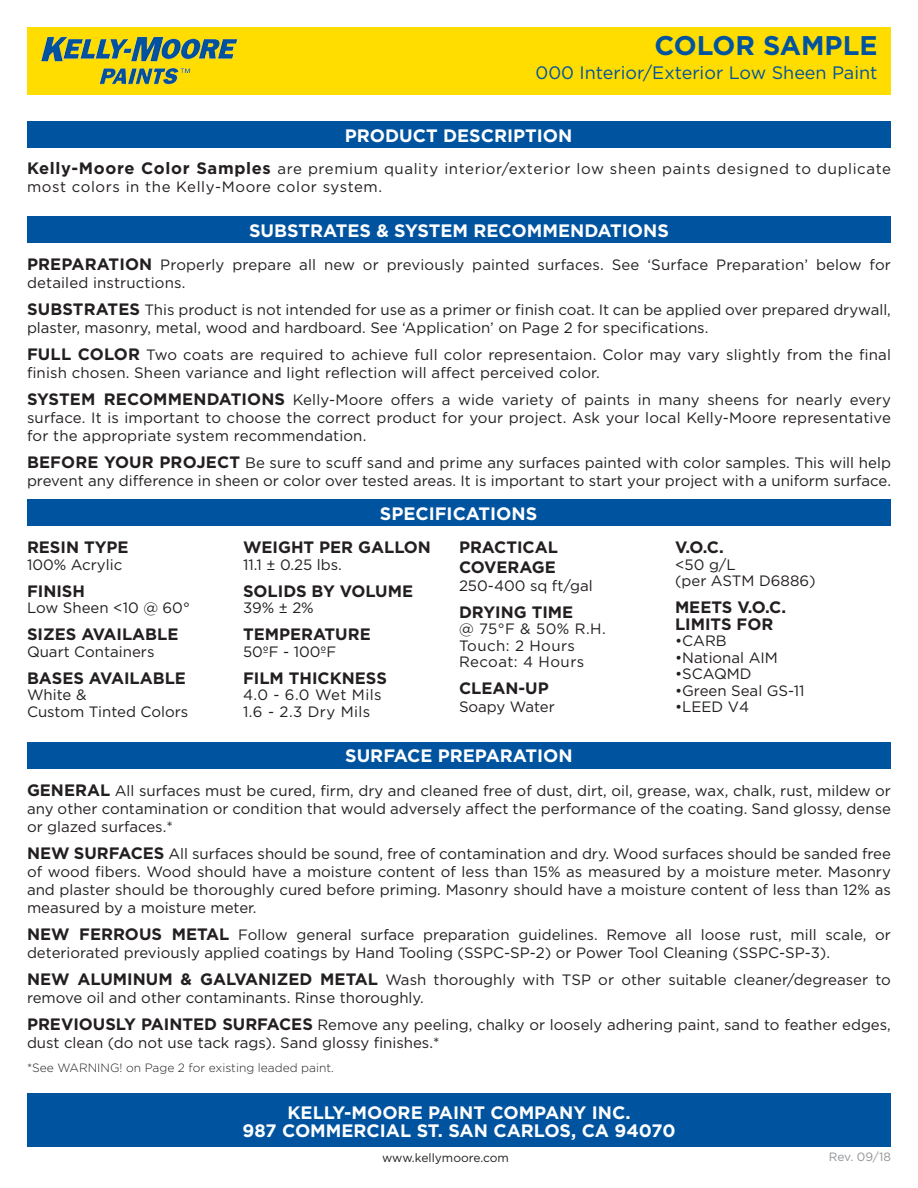
<style>
.page{position:relative;width:918px;height:1188px;background:#fff}
.page>*{position:absolute;margin:0;border:0;box-sizing:border-box;transform-origin:0 0}
.t1{font:700 27px "Gotham";color:#00539f}
.t2{font:700 18px "Gotham";color:#fff}
.t3{font:18px "Gotham";color:#00539f}
.t4{font:700 16.5px "Gotham";color:#231f20}
.Paragraph_Style_1{font:15px/18px "Gotham";color:#231f20}
.Paragraph_Style_1-2{font:15px/18px "Gotham";letter-spacing:.04em;color:#231f20}
.Paragraph_Style_1-3{font:15px "Gotham";letter-spacing:.03em;color:#231f20}
.t5{font:300 12px "Gotham";color:#231f20}
.t6{font:12px "Gotham";color:#231f20}
.t7{font:12px "Gotham";letter-spacing:-.005em;color:#919396}
.s1{font-weight:700;font-size:16.5px}
</style>
<div class="page">
<div style="left:27px;top:27px;width:864px;height:67px;background:#fd0"></div>
<div style="left:27px;top:1094px;width:864px;height:54px;background:#00539f"></div>
<img style="left:41px;top:36px;width:197px;height:49px">
<div style="left:27px;top:122px;width:864px;height:26px;background:#00539f"></div>
<div style="left:27px;top:216px;width:864px;height:27px;background:#00539f"></div>
<div style="left:27px;top:500px;width:864px;height:26px;background:#00539f"></div>
<div style="left:27px;top:742px;width:864px;height:28px;background:#00539f"></div>
<h1 class="t1" style="left:654px;top:28px;width:225px">COLOR SAMPLE</h1>
<p class="t3" style="left:536px;top:62px;width:343px">000 Interior/Exterior Low Sheen Paint</p>
<h2 class="t2" style="left:345px;top:124px;width:229px">PRODUCT DESCRIPTION</h2>
<p class="Paragraph_Style_1-2" style="left:27px;top:159px;width:866px"><span class="s1">Kelly-Moore Color Samples</span> are premium quality interior/exterior low sheen paints designed to duplicate most colors in the Kelly-Moore color system.</p>
<p class="t2" style="left:249px;top:218px;width:421px">SUBSTRATES &amp; SYSTEM RECOMMENDATIONS</p>
<p class="Paragraph_Style_1" style="left:27px;top:255px;width:866px"><span class="s1">PREPARATION</span> Properly prepare all new or previously painted surfaces. See ‘Surface Preparation’ below for detailed instructions.</p>
<p class="Paragraph_Style_1" style="left:27px;top:300px;width:865px"><span class="s1">SUBSTRATES</span> This product is not intended for use as a primer or finish coat. It can be applied over prepared drywall, plaster, masonry, metal, wood and hardboard. See ‘Application’ on Page 2 for specifications.</p>
<p class="Paragraph_Style_1" style="left:27px;top:345px;width:866px"><span class="s1">FULL COLOR</span> Two coats are required to achieve full color representaion. Color may vary slightly from the final finish chosen. Sheen variance and light reflection will affect perceived color.</p>
<p class="Paragraph_Style_1" style="left:27px;top:390px;width:866px;text-align:justify"><span class="s1">SYSTEM RECOMMENDATIONS</span> Kelly-Moore offers a wide variety of paints in many sheens for nearly every surface. It is important to choose the correct product for your project. Ask your local Kelly-Moore representative for the appropriate system recommendation.</p>
<p class="Paragraph_Style_1" style="left:27px;top:453px;width:866px"><span class="s1">BEFORE YOUR PROJECT</span> Be sure to scuff sand and prime any surfaces painted with color samples. This will help prevent any difference in sheen or color over tested areas. It is important to start your project with a uniform surface.</p>
<h2 class="t2" style="left:380px;top:502px;width:159px">SPECIFICATIONS</h2>
<p class="t4" style="left:27px;top:536px;width:103px">RESIN TYPE</p>
<p class="Paragraph_Style_1" style="left:27px;top:555px;width:97px">100% Acrylic</p>
<p class="t4" style="left:27px;top:580px;width:60px">FINISH</p>
<p class="Paragraph_Style_1" style="left:27px;top:599px;width:164px">Low Sheen &lt;10 @ 60°</p>
<p class="t4" style="left:27px;top:623px;width:153px">SIZES AVAILABLE</p>
<p class="Paragraph_Style_1" style="left:27px;top:642px;width:129px">Quart Containers</p>
<p class="t4" style="left:27px;top:667px;width:161px">BASES AVAILABLE</p>
<p class="Paragraph_Style_1" style="left:27px;top:686px;width:61px">White &amp;</p>
<p class="Paragraph_Style_1" style="left:27px;top:702px;width:163px">Custom Tinted Colors</p>
<p class="t4" style="left:243px;top:536px;width:189px">WEIGHT PER GALLON</p>
<p class="Paragraph_Style_1" style="left:243px;top:555px;width:100px">11.1 ± 0.25 lbs.</p>
<p class="t4" style="left:243px;top:580px;width:172px">SOLIDS BY VOLUME</p>
<p class="Paragraph_Style_1" style="left:243px;top:599px;width:72px">39% ± 2%</p>
<p class="t4" style="left:243px;top:623px;width:129px">TEMPERATURE</p>
<p class="Paragraph_Style_1" style="left:243px;top:642px;width:95px">50ºF - 100ºF</p>
<p class="t4" style="left:243px;top:667px;width:145px">FILM THICKNESS</p>
<p class="Paragraph_Style_1" style="left:243px;top:686px;width:140px">4.0 - 6.0 Wet Mils</p>
<p class="Paragraph_Style_1" style="left:243px;top:702px;width:129px">1.6 - 2.3 Dry Mils</p>
<p class="t4" style="left:459px;top:536px;width:101px">PRACTICAL</p>
<p class="t4" style="left:459px;top:556px;width:98px">COVERAGE</p>
<p class="Paragraph_Style_1" style="left:459px;top:577px;width:135px">250-400 sq ft/gal</p>
<p class="t4" style="left:459px;top:601px;width:116px">DRYING TIME</p>
<p class="Paragraph_Style_1" style="left:459px;top:620px;width:148px">@ 75°F &amp; 50% R.H.</p>
<p class="Paragraph_Style_1-3" style="left:459px;top:637px;width:118px">Touch: 2 Hours</p>
<p class="Paragraph_Style_1-3" style="left:459px;top:654px;width:127px">Recoat: 4 Hours</p>
<p class="t4" style="left:459px;top:678px;width:91px">CLEAN-UP</p>
<p class="Paragraph_Style_1" style="left:459px;top:698px;width:97px">Soapy Water</p>
<h2 class="t2" style="left:345px;top:744px;width:229px">SURFACE PREPARATION</h2>
<p class="t4" style="left:675px;top:536px;width:50px">V.O.C.</p>
<p class="Paragraph_Style_1" style="left:675px;top:555px;width:62px">&lt;50 g/L</p>
<p class="Paragraph_Style_1" style="left:675px;top:572px;width:142px">(per ASTM D6886)</p>
<p class="t4" style="left:675px;top:596px;width:113px">MEETS V.O.C.</p>
<p class="t4" style="left:675px;top:613px;width:100px">LIMITS FOR</p>
<p class="Paragraph_Style_1" style="left:675px;top:632px;width:53px">•CARB</p>
<p class="Paragraph_Style_1" style="left:675px;top:648px;width:104px">•National AIM</p>
<p class="Paragraph_Style_1" style="left:675px;top:665px;width:78px">•SCAQMD</p>
<p class="Paragraph_Style_1" style="left:675px;top:681px;width:131px">•Green Seal GS-11</p>
<p class="Paragraph_Style_1" style="left:675px;top:698px;width:76px">•LEED V4</p>
<p class="Paragraph_Style_1" style="left:27px;top:782px;width:866px;text-align:justify"><span class="s1">GENERAL</span> All surfaces must be cured, firm, dry and cleaned free of dust, dirt, oil, grease, wax, chalk, rust, mildew or any other contamination or condition that would adversely affect the performance of the coating. Sand glossy, dense or glazed surfaces.*</p>
<p class="Paragraph_Style_1" style="left:27px;top:845px;width:866px;text-align:justify"><span class="s1">NEW SURFACES</span> All surfaces should be sound, free of contamination and dry. Wood surfaces should be sanded free of wood fibers. Wood should have a moisture content of less than 15% as measured by a moisture meter. Masonry and plaster should be thoroughly cured before priming. Masonry should have a moisture content of less than 12% as measured by a moisture meter.</p>
<p class="Paragraph_Style_1" style="left:27px;top:926px;width:866px"><span class="s1">NEW FERROUS METAL</span> Follow general surface preparation guidelines. Remove all loose rust, mill scale, or deteriorated previously applied coatings by Hand Tooling (SSPC-SP-2) or Power Tool Cleaning (SSPC-SP-3).</p>
<p class="Paragraph_Style_1" style="left:27px;top:971px;width:866px"><span class="s1">NEW ALUMINUM &amp; GALVANIZED METAL</span> Wash thoroughly with TSP or other suitable cleaner/degreaser to remove oil and other contaminants. Rinse thoroughly.</p>
<p class="Paragraph_Style_1" style="left:27px;top:1016px;width:866px"><span class="s1">PREVIOUSLY PAINTED SURFACES</span> Remove any peeling, chalky or loosely adhering paint, sand to feather edges, dust clean (do not use tack rags). Sand glossy finishes.*</p>
<p class="t5" style="left:27px;top:1061px;width:308px">*See WARNING! on Page 2 for existing leaded paint.</p>
<p class="t2" style="left:288px;top:1100px;width:344px">KELLY-MOORE PAINT COMPANY INC.</p>
<p class="t2" style="left:242px;top:1118px;width:435px">987 COMMERCIAL ST. SAN CARLOS, CA 94070</p>
<p class="t6" style="left:382px;top:1151px;width:128px">www.kellymoore.com</p>
<p class="t7" style="left:829px;top:1150px;width:64px">Rev. 09/18</p>
</div>
